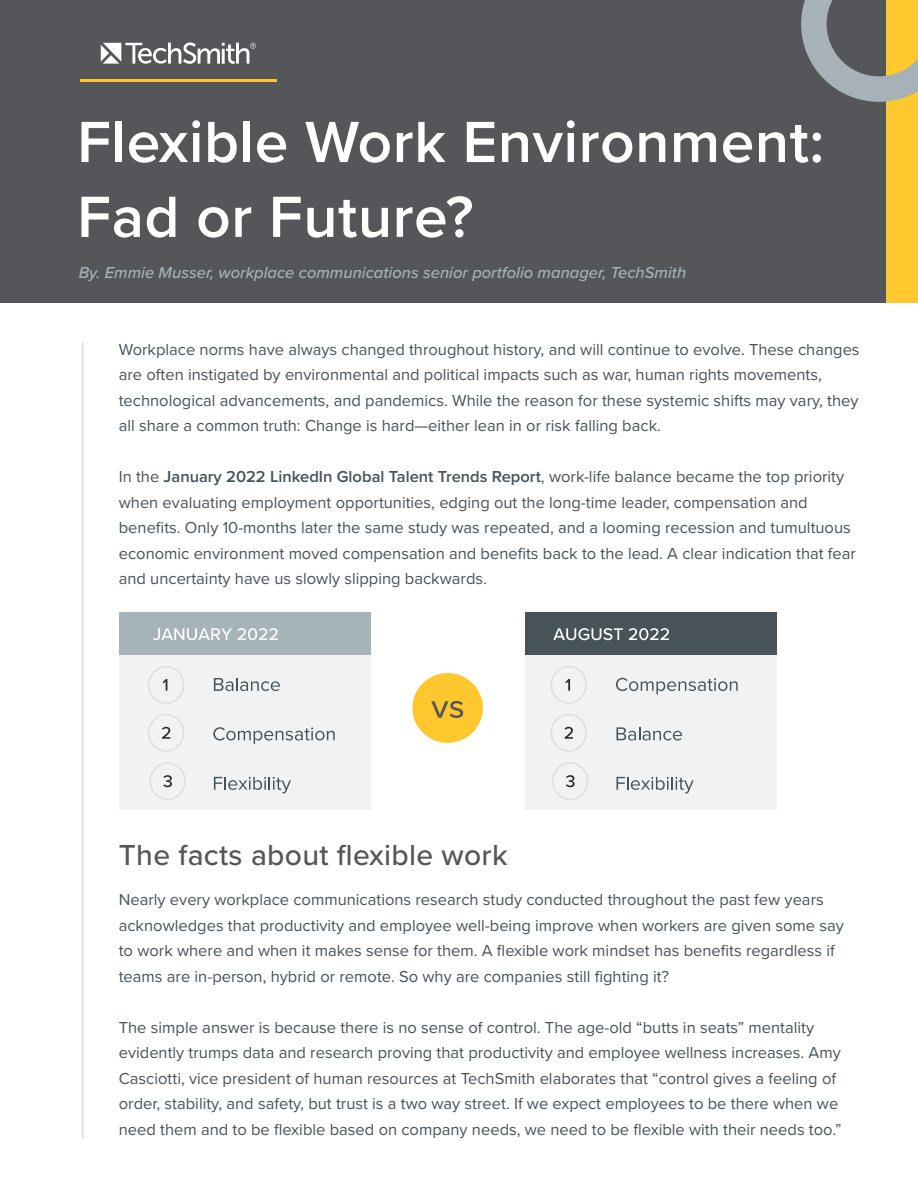
<style>
.page{position:relative;width:918px;height:1188px;background:#fff}
.page>*{position:absolute;margin:0;border:0;box-sizing:border-box;transform-origin:0 0}
.t1{font:600 60.15px/74.8px "Proxima Nova";letter-spacing:.01em;color:#fff}
.t2{font:500 30px "Proxima Nova";letter-spacing:.01em;color:#54565a}
.t3{font:16.5px/25.5px "Proxima Nova";color:#485259}
.t4{font:italic 500 16.5px "Proxima Nova";color:#a7b2b8}
.s1{font-weight:600}
</style>
<div class="page">
<div style="left:0;top:0;width:918px;height:303px;background:#54565a"></div>
<div style="left:886px;top:0;width:32px;height:303px;background:#ffc82e"></div>
<svg style="left:101px;top:42px;width:155px;height:22px"></svg>
<hr style="left:80px;top:79px;width:196px;height:3px;background:#ffc72e">
<svg style="left:801px;top:0;width:117px;height:102px"></svg>
<hr style="left:82px;top:342px;width:1px;height:797px;background:#ddd">
<div style="left:412px;top:673px;width:71px;height:70px;background:#ffc72e;border-radius:50%"></div>
<svg style="left:431px;top:701px;width:32px;height:17px"></svg>
<div style="left:119px;top:612px;width:251px;height:198px;background:#f2f2f2"></div>
<div style="left:119px;top:612px;width:251px;height:43px;background:#a6b3b8"></div>
<svg style="left:153px;top:628px;width:79px;height:12px"></svg>
<svg style="left:238px;top:628px;width:40px;height:12px"></svg>
<svg style="left:214px;top:678px;width:66px;height:13px"></svg>
<svg style="left:213px;top:727px;width:122px;height:17px"></svg>
<div style="left:148px;top:666px;width:36px;height:38px;border:2px solid #dedede;border-radius:50%"></div>
<svg style="left:163px;top:679px;width:4px;height:12px"></svg>
<div style="left:148px;top:714px;width:36px;height:38px;border:2px solid #dedede;border-radius:50%"></div>
<svg style="left:162px;top:727px;width:8px;height:12px"></svg>
<div style="left:149px;top:762px;width:37px;height:38px;border:2px solid #dedede;border-radius:50%"></div>
<svg style="left:163px;top:775px;width:9px;height:12px"></svg>
<div style="left:525px;top:612px;width:252px;height:198px;background:#f2f2f2"></div>
<div style="left:525px;top:612px;width:252px;height:43px;background:#475259"></div>
<svg style="left:616px;top:678px;width:122px;height:16px"></svg>
<svg style="left:616px;top:727px;width:66px;height:14px"></svg>
<svg style="left:616px;top:777px;width:78px;height:16px"></svg>
<div style="left:551px;top:666px;width:36px;height:38px;border:2px solid #dedede;border-radius:50%"></div>
<svg style="left:565px;top:679px;width:5px;height:12px"></svg>
<div style="left:551px;top:714px;width:36px;height:38px;border:2px solid #dedede;border-radius:50%"></div>
<svg style="left:565px;top:727px;width:8px;height:12px"></svg>
<div style="left:552px;top:762px;width:36px;height:38px;border:2px solid #dedede;border-radius:50%"></div>
<svg style="left:566px;top:775px;width:9px;height:12px"></svg>
<svg style="left:553px;top:628px;width:70px;height:12px"></svg>
<svg style="left:629px;top:628px;width:40px;height:12px"></svg>
<svg style="left:214px;top:777px;width:77px;height:16px"></svg>
<h1 class="t1" style="left:77px;top:103px;width:748px">Flexible Work Environment:<br>Fad or Future?</h1>
<p class="t4" style="left:79px;top:260px;width:609px">By. Emmie Musser, workplace communications senior portfolio manager, TechSmith</p>
<p class="t3" style="left:119px;top:336px;width:742px">Workplace norms have always changed throughout history, and will continue to evolve. These changes are often instigated by environmental and political impacts such as war, human rights movements, technological advancements, and pandemics. While the reason for these systemic shifts may vary, they all share a common truth: Change is hard—either lean in or risk falling back.</p>
<p class="t3" style="left:119px;top:463px;width:739px">In the <span class="s1">January 2022 LinkedIn Global Talent Trends Report</span>, work-life balance became the top priority when evaluating employment opportunities, edging out the long-time leader, compensation and benefits. Only 10-months later the same study was repeated, and a looming recession and tumultuous economic environment moved compensation and benefits back to the lead. A clear indication that fear and uncertainty have us slowly slipping backwards.</p>
<h2 class="t2" style="left:119px;top:833px;width:390px">The facts about flexible work</h2>
<p class="t3" style="left:119px;top:886px;width:727px">Nearly every workplace communications research study conducted throughout the past few years acknowledges that productivity and employee well-being improve when workers are given some say to work where and when it makes sense for them. A flexible work mindset has benefits regardless if teams are in-person, hybrid or remote. So why are companies still fighting it?</p>
<p class="t3" style="left:119px;top:1014px;width:724px">The simple answer is because there is no sense of control. The age-old “butts in seats” mentality evidently trumps data and research proving that productivity and employee wellness increases. Amy Casciotti, vice president of human resources at TechSmith elaborates that “control gives a feeling of order, stability, and safety, but trust is a two way street. If we expect employees to be there when we need them and to be flexible based on company needs, we need to be flexible with their needs too.”</p>
</div>
